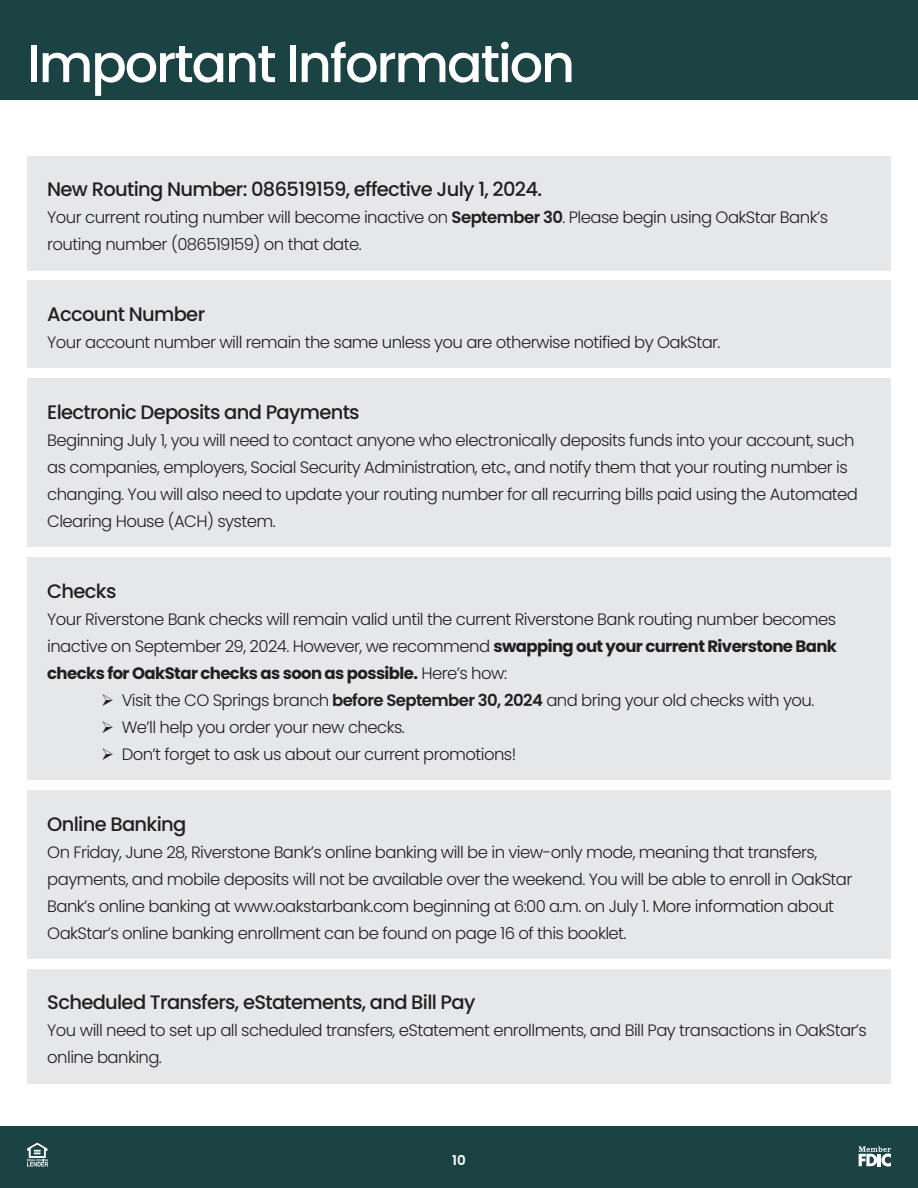
<style>
.page{position:relative;width:918px;height:1188px;background:#fff}
.page>*{position:absolute;margin:0;border:0;box-sizing:border-box;transform-origin:0 0}
.t1{font:500 52.5px "Poppins";letter-spacing:-.04em;color:#fff}
.t2{font:500 19.5px "Poppins";letter-spacing:-.035em;color:#231f20}
.t3{font:300 16.5px/27px "Poppins";letter-spacing:-.035em;color:#231f20}
.t4{font:600 13.5px "Poppins";color:#fff}
.s1{font-weight:600}
.s2{font-weight:700}
</style>
<div class="page">
<div style="left:0;top:1126px;width:918px;height:62px;background:#1b4344"></div>
<div style="left:0;top:0;width:918px;height:99px;background:#1b4344"></div>
<svg style="left:27px;top:1143px;width:21px;height:24px"></svg>
<svg style="left:859px;top:1146px;width:32px;height:21px"></svg>
<div style="left:27px;top:557px;width:864px;height:223px;background:#e6e7e9"></div>
<div style="left:27px;top:280px;width:864px;height:88px;background:#e6e7e9"></div>
<div style="left:27px;top:378px;width:864px;height:169px;background:#e6e7e9"></div>
<div style="left:27px;top:156px;width:864px;height:114px;background:#e6e7e9"></div>
<div style="left:27px;top:790px;width:864px;height:169px;background:#e6e7e9"></div>
<div style="left:27px;top:969px;width:864px;height:115px;background:#e6e7e9"></div>
<p class="t1" style="left:27px;top:33px;width:550px">Important Information</p>
<p class="t2" style="left:47px;top:178px;width:496px">New Routing Number: 086519159, effective July 1, 2024.</p>
<p class="t3" style="left:47px;top:204px;width:782px">Your current routing number will become inactive on <span class="s1">September 30</span>. Please begin using OakStar Bank’s routing number (086519159) on that date.</p>
<p class="t2" style="left:47px;top:303px;width:159px">Account Number</p>
<p class="t3" style="left:47px;top:329px;width:675px">Your account number will remain the same unless you are otherwise notified by OakStar.</p>
<p class="t2" style="left:47px;top:401px;width:314px">Electronic Deposits and Payments</p>
<p class="t3" style="left:47px;top:427px;width:812px">Beginning July 1, you will need to contact anyone who electronically deposits funds into your account, such as companies, employers, Social Security Administration, etc., and notify them that your routing number is changing. You will also need to update your routing number for all recurring bills paid using the Automated Clearing House (ACH) system.</p>
<p class="t2" style="left:47px;top:580px;width:71px">Checks</p>
<p class="t3" style="left:47px;top:606px;width:791px;text-align:justify">Your Riverstone Bank checks will remain valid until the current Riverstone Bank routing number becomes inactive on September 29, 2024. However, we recommend <span class="s2">swapping out your current Riverstone Bank checks for OakStar checks as soon as possible.</span> Here’s how:</p>
<p class="t3" style="left:101px;top:687px;width:715px">➢ Visit the CO Springs branch <span class="s1">before September 30, 2024</span> and bring your old checks with you.</p>
<p class="t3" style="left:101px;top:714px;width:305px">➢ We’ll help you order your new checks.</p>
<p class="t3" style="left:101px;top:741px;width:417px">➢ Don’t forget to ask us about our current promotions!</p>
<p class="t2" style="left:47px;top:813px;width:141px">Online Banking</p>
<p class="t3" style="left:47px;top:838px;width:807px">On Friday, June 28, Riverstone Bank’s online banking will be in view-only mode, meaning that transfers, payments, and mobile deposits will not be available over the weekend. You will be able to enroll in OakStar Bank’s online banking at www.oakstarbank.com beginning at 6:00 a.m. on July 1. More information about OakStar’s online banking enrollment can be found on page 16 of this booklet.</p>
<p class="t2" style="left:47px;top:991px;width:430px">Scheduled Transfers, eStatements, and Bill Pay</p>
<p class="t3" style="left:47px;top:1017px;width:821px">You will need to set up all scheduled transfers, eStatement enrollments, and Bill Pay transactions in OakStar’s online banking.</p>
<p class="t4" style="left:452px;top:1152px;width:15px">10</p>
</div>
